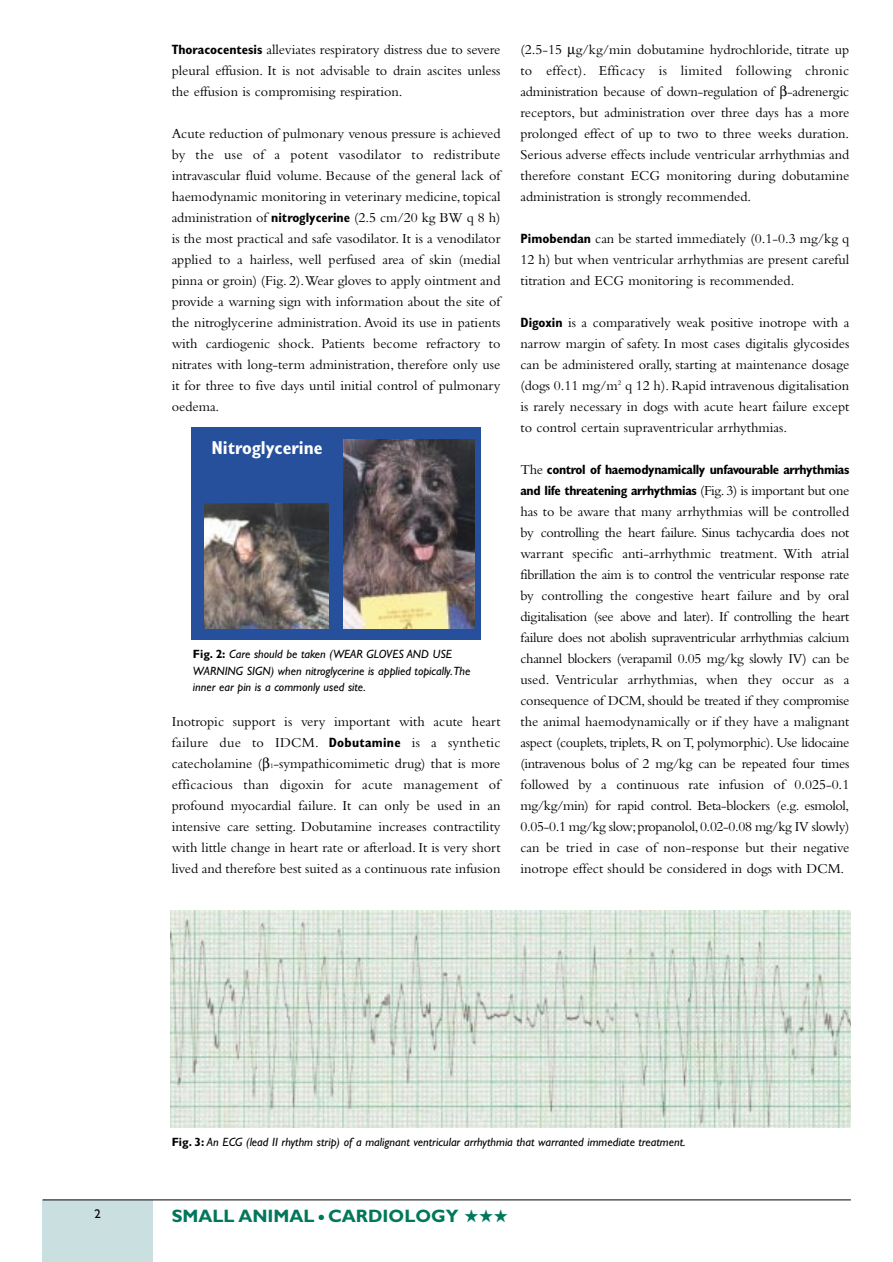
<style>
.page{position:relative;width:893px;height:1262px;background:#fff}
.page>*{position:absolute;margin:0;border:0;box-sizing:border-box;transform-origin:0 0}
.t1{font:700 condensed 18.75px "Gill Sans";color:#fff}
.t2{font:700 18px "Gill Sans";color:#00775b}
.t3{font:14.25px/21px "Bembo";color:#000;text-align:justify}
.t4{font:700 condensed 13.5px/21px "Gill Sans";letter-spacing:-.025em;color:#000}
.t5{font:12.75px "Gill Sans";color:#000}
.t6{font:italic 12px/16.5px "Gill Sans";color:#000}
.s1{font-family:"Gill Sans";font-weight:700;font-stretch:condensed;font-size:13.5px}
.s2{font-weight:700;font-style:normal}
.s3{font-size:7.2px}
.s4{font-family:"Bembo";font-weight:400;font-stretch:normal;font-size:14.25px}
</style>
<div class="page">
<div style="left:43px;top:1199px;width:110px;height:62px;background:#cadfe0"></div>
<hr style="left:43px;top:1199px;width:807px;height:1px;background:#000">
<div style="left:191px;top:427px;width:289px;height:213px;background:#26509b"></div>
<img style="left:343px;top:439px;width:132px;height:190px">
<img style="left:204px;top:503px;width:124px;height:126px">
<img style="left:170px;top:910px;width:680px;height:217px">
<p class="t3" style="left:172px;top:40px;width:330px"><span class="s1">Thoracocentesis</span> alleviates respiratory distress due to severe pleural effusion. It is not advisable to drain ascites unless the effusion is compromising respiration.</p>
<p class="t3" style="left:172px;top:124px;width:330px">Acute reduction of pulmonary venous pressure is achieved by the use of a potent vasodilator to redistribute intravascular fluid volume. Because of the general lack of haemodynamic monitoring in veterinary medicine, topical administration of <span class="s1">nitroglycerine</span> (2.5 cm/20 kg BW q 8 h) is the most practical and safe vasodilator. It is a venodilator applied to a hairless, well perfused area of skin (medial pinna or groin) (Fig. 2).Wear gloves to apply ointment and provide a warning sign with information about the site of the nitroglycerine administration. Avoid its use in patients with cardiogenic shock. Patients become refractory to nitrates with long-term administration, therefore only use it for three to five days until initial control of pulmonary oedema.</p>
<h1 class="t1" style="left:211px;top:441px;width:113px">Nitroglycerine</h1>
<p class="t6" style="left:193px;top:647px;width:279px"><span class="s2">Fig. 2:</span> Care should be taken (WEAR GLOVES AND USE<br>WARNING SIGN) when nitroglycerine is applied topically.The inner ear pin is a commonly used site.</p>
<p class="t3" style="left:172px;top:712px;width:330px">Inotropic support is very important with acute heart failure due to IDCM. <span class="s1">Dobutamine</span> is a synthetic catecholamine ( <span class="s3">1</span>-sympathicomimetic drug) that is more efficacious than digoxin for acute management of profound myocardial failure. It can only be used in an intensive care setting. Dobutamine increases contractility with little change in heart rate or afterload. It is very short lived and therefore best suited as a continuous rate infusion</p>
<p class="t3" style="left:520px;top:40px;width:330px">(2.5-15 g/kg/min dobutamine hydrochloride, titrate up to effect). Efficacy is limited following chronic administration because of down-regulation of -adrenergic receptors, but administration over three days has a more prolonged effect of up to two to three weeks duration.<br>Serious adverse effects include ventricular arrhythmias and therefore constant ECG monitoring during dobutamine administration is strongly recommended.</p>
<p class="t3" style="left:520px;top:229px;width:330px"><span class="s1">Pimobendan</span> can be started immediately (0.1-0.3 mg/kg q 12 h) but when ventricular arrhythmias are present careful titration and ECG monitoring is recommended.</p>
<p class="t3" style="left:520px;top:313px;width:330px"><span class="s1">Digoxin</span> is a comparatively weak positive inotrope with a narrow margin of safety. In most cases digitalis glycosides can be administered orally, starting at maintenance dosage (dogs 0.11 mg/m<sup>2</sup> q 12 h). Rapid intravenous digitalisation is rarely necessary in dogs with acute heart failure except to control certain supraventricular arrhythmias.</p>
<p class="t4" style="left:520px;top:460px;width:330px"><span class="s4">The</span> control of haemodynamically unfavourable arrhythmias and life threatening arrhythmias <span class="s4">(Fig.3) is important but one</span></p>
<p class="t3" style="left:520px;top:502px;width:330px">has to be aware that many arrhythmias will be controlled by controlling the heart failure. Sinus tachycardia does not warrant specific anti-arrhythmic treatment. With atrial fibrillation the aim is to control the ventricular response rate by controlling the congestive heart failure and by oral digitalisation (see above and later). If controlling the heart failure does not abolish supraventricular arrhythmias calcium channel blockers (verapamil 0.05 mg/kg slowly IV) can be used. Ventricular arrhythmias, when they occur as a consequence of DCM, should be treated if they compromise the animal haemodynamically or if they have a malignant aspect (couplets, triplets, R on T, polymorphic). Use lidocaine (intravenous bolus of 2 mg/kg can be repeated four times followed by a continuous rate infusion of 0.025-0.1 mg/kg/min) for rapid control. Beta-blockers (e.g. esmolol, 0.05-0.1 mg/kg slow;propanolol,0.02-0.08 mg/kg IV slowly) can be tried in case of non-response but their negative inotrope effect should be considered in dogs with DCM.</p>
<p class="t6" style="left:172px;top:1134px;width:515px"><span class="s2">Fig. 3:</span> An ECG (lead II rhythm strip) of a malignant ventricular arrhythmia that warranted immediate treatment.</p>
<p class="t5" style="left:95px;top:1209px;width:8px">2</p>
<p class="t2" style="left:172px;top:1209px;width:338px">SMALL ANIMAL ● CARDIOLOGY ★★★</p>
</div>
